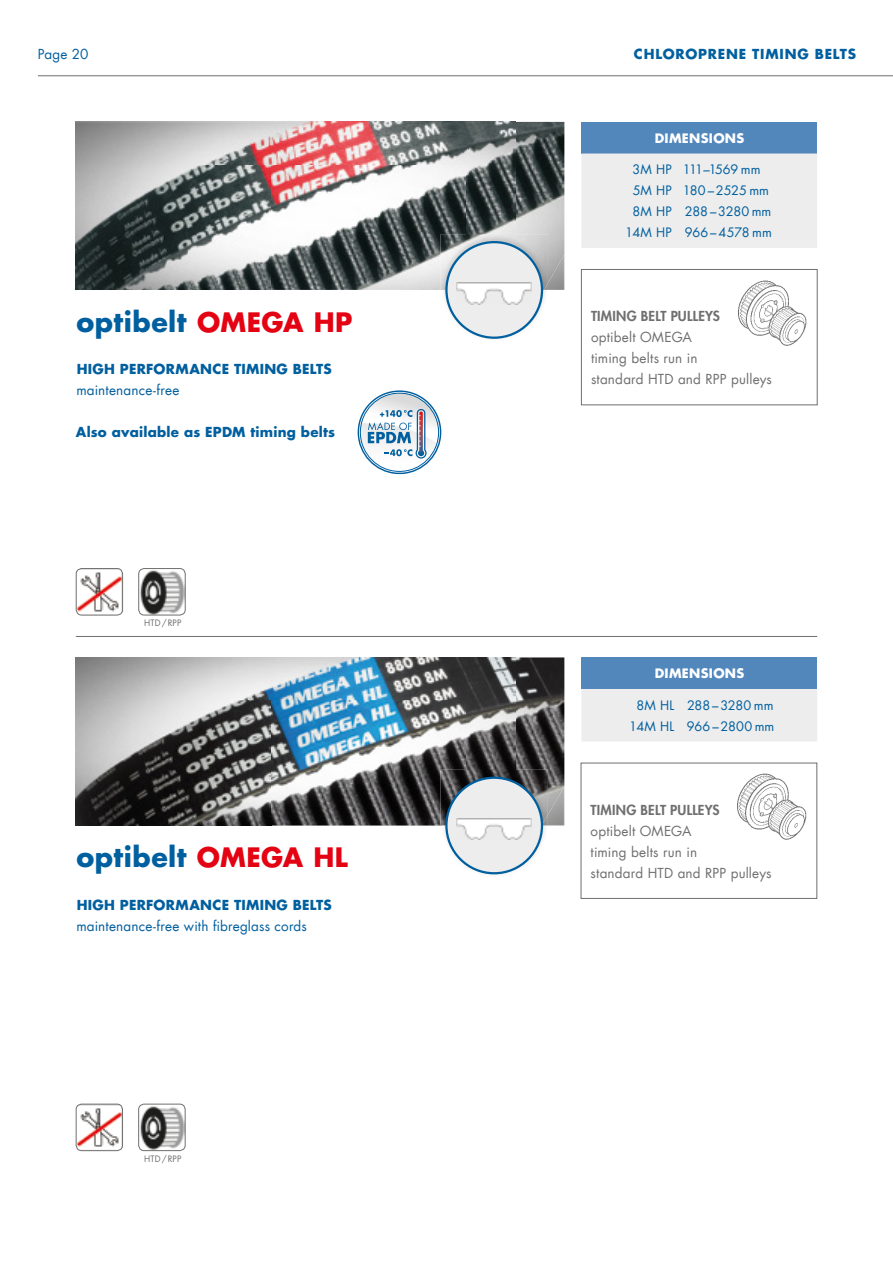
<style>
.page{position:relative;width:893px;height:1263px;background:#fff}
.page>*{position:absolute;margin:0;border:0;box-sizing:border-box;transform-origin:0 0}
.t1{font:700 27px "Futura Com";letter-spacing:.02em;color:#005f9f}
.t2{font:13.5px/21px "Futura Com";letter-spacing:.015em;color:#6f6f6f}
.t3{font:700 13.5px "Futura Com";letter-spacing:.025em;color:#005f9f}
.t4{font:13.5px "Futura Com";letter-spacing:.015em;color:#005f9f}
.t5{font:800 13.5px "Futura Com";letter-spacing:.015em;color:#6f6f6f}
.t6{font:700 13.5px "Futura Com";letter-spacing:.06em;color:#005f9f}
.t7{font:12.75px/21px "Futura Com";color:#005f9f}
.t8{font:700 12.75px "Futura Com";letter-spacing:.025em;color:#fff}
.t9{font:12.75px/21px "Futura Com";letter-spacing:.02em;color:#005f9f;text-align:center}
.t10{font:8.7px "Futura Com";letter-spacing:.015em;color:#6f6f6f}
.s1{font-size:26.25px;color:#e30313}
</style>
<div class="page">
<hr style="left:38px;top:75px;width:855px;height:1px;background:#6f6f6f">
<img style="left:124px;top:825px;width:317px;height:1px">
<img style="left:76px;top:122px;width:390px;height:168px">
<img style="left:516px;top:122px;width:48px;height:161px">
<img style="left:466px;top:122px;width:50px;height:112px">
<div style="left:581px;top:269px;width:237px;height:136px;border:1px solid #6f6f6f"></div>
<img style="left:738px;top:280px;width:69px;height:66px">
<div style="left:581px;top:763px;width:236px;height:136px;border:1px solid #6f6f6f"></div>
<img style="left:737px;top:773px;width:70px;height:67px">
<img style="left:564px;top:657px;width:1px;height:57px">
<img style="left:564px;top:713px;width:1px;height:73px">
<img style="left:76px;top:657px;width:390px;height:168px">
<img style="left:516px;top:657px;width:48px;height:158px">
<img style="left:466px;top:657px;width:50px;height:113px">
<img style="left:76px;top:1104px;width:47px;height:47px">
<div style="left:76px;top:1104px;width:47px;height:47px;border:1px solid #6f6f6f;border-radius:6px"></div>
<img style="left:139px;top:1104px;width:46px;height:46px">
<div style="left:138px;top:1104px;width:48px;height:47px;border:1px solid #6f6f6f;border-radius:6px"></div>
<img style="left:76px;top:569px;width:47px;height:46px">
<div style="left:76px;top:568px;width:47px;height:47px;border:1px solid #6f6f6f;border-radius:6px"></div>
<img style="left:139px;top:570px;width:46px;height:45px">
<div style="left:138px;top:568px;width:48px;height:47px;border:1px solid #6f6f6f;border-radius:6px"></div>
<img style="left:444px;top:290px;width:101px;height:49px">
<img style="left:441px;top:234px;width:107px;height:56px">
<div style="left:446px;top:242px;width:96px;height:96px;background:#ededed;border-radius:50%"></div>
<img style="left:457px;top:283px;width:74px;height:21px">
<div style="left:445px;top:241px;width:98px;height:98px;border:2px solid #005f9f;border-radius:50%"></div>
<img style="left:441px;top:825px;width:107px;height:50px">
<img style="left:441px;top:770px;width:107px;height:55px">
<div style="left:446px;top:778px;width:96px;height:95px;background:#ededed;border-radius:50%"></div>
<img style="left:457px;top:818px;width:74px;height:22px">
<div style="left:445px;top:776px;width:98px;height:98px;border:2px solid #005f9f;border-radius:50%"></div>
<svg style="left:358px;top:391px;width:84px;height:82px"></svg>
<div style="left:581px;top:122px;width:236px;height:32px;background:#5287bc"></div>
<div style="left:581px;top:154px;width:236px;height:94px;background:#ededed"></div>
<div style="left:581px;top:657px;width:236px;height:32px;background:#5287bc"></div>
<div style="left:581px;top:689px;width:236px;height:52px;background:#ededed"></div>
<hr style="left:76px;top:636px;width:741px;height:1px;background:#6f6f6f">
<p class="t4" style="left:38px;top:45px;width:52px">Page 20</p>
<h1 class="t1" style="left:77px;top:301px;width:277px">OPTIBELT <span class="s1">OMEGA HP</span></h1>
<p class="t3" style="left:77px;top:358px;width:257px">HIGH PERFORMANCE TIMING BELTS</p>
<p class="t4" style="left:76px;top:381px;width:105px">maintenance-free</p>
<p class="t3" style="left:76px;top:421px;width:261px">ALSO AVAILABLE AS EPDM TIMING BELTS</p>
<p class="t10" style="left:144px;top:617px;width:39px">HTD / rPP</p>
<h1 class="t1" style="left:77px;top:836px;width:273px">OPTIBELT <span class="s1">OMEGA HL</span></h1>
<p class="t3" style="left:77px;top:894px;width:257px">HIGH PERFORMANCE TIMING BELTS</p>
<p class="t4" style="left:76px;top:916px;width:232px">maintenance-free with fibreglass cords</p>
<p class="t10" style="left:144px;top:1152px;width:39px">HTD / rPP</p>
<p class="t6" style="left:634px;top:43px;width:224px">CHLOROPRENE TIMING BELTS</p>
<p class="t8" style="left:655px;top:128px;width:91px">DIMENSIONS</p>
<p class="t9" style="left:625px;top:159px;width:48px">3m HP<br>5m HP<br>8m HP<br>14m HP</p>
<p class="t7" style="left:683px;top:159px;width:90px">111 –1569 mm<br>180 – 2525 mm<br>288 – 3280 mm<br>966 – 4578 mm</p>
<p class="t5" style="left:591px;top:306px;width:131px">TIMING BELT PULLEYS</p>
<p class="t2" style="left:591px;top:327px;width:182px">optibelt OmEGA<br>timing belts run in<br>standard HTD and rPP pulleys</p>
<p class="t8" style="left:655px;top:664px;width:91px">DIMENSIONS</p>
<p class="t7" style="left:629px;top:695px;width:47px;text-align:center">8m HL<br>14m HL</p>
<p class="t7" style="left:687px;top:695px;width:89px">288 – 3280 mm<br>966 – 2800 mm</p>
<p class="t5" style="left:591px;top:800px;width:131px">TIMING BELT PULLEYS</p>
<p class="t2" style="left:591px;top:820px;width:182px">optibelt OmEGA<br>timing belts run in<br>standard HTD and rPP pulleys</p>
</div>
